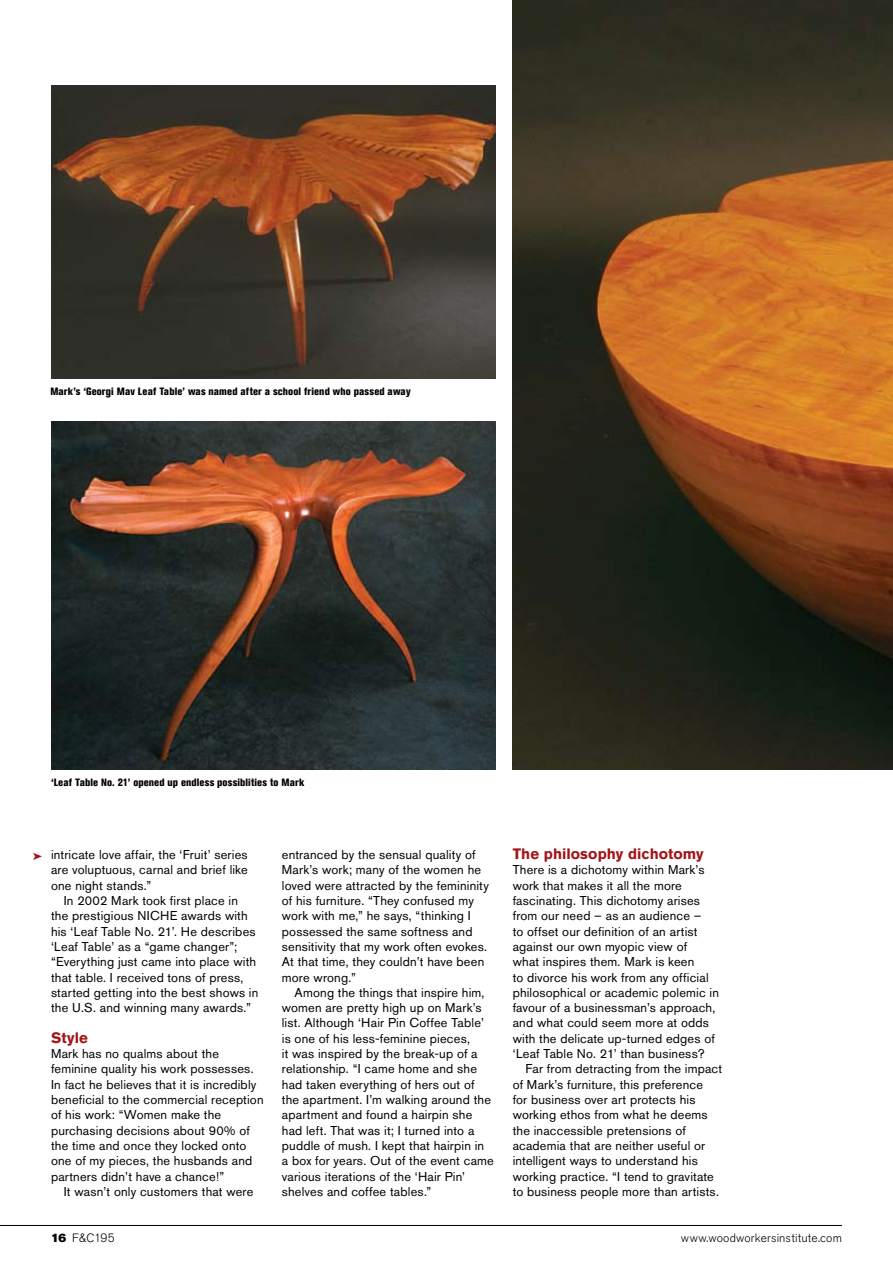
<style>
.page{position:relative;width:893px;height:1263px;background:#fff}
.page>*{position:absolute;margin:0;border:0;box-sizing:border-box;transform-origin:0 0}
.t1{font:700 15px "Akzidenz Grotesk BQ";letter-spacing:.005em;color:#a21418}
.t2{font:12.75px/15.3px "Akzidenz Grotesk BQ";letter-spacing:.015em;color:#000}
.t3{font:300 12px "Akzidenz Grotesk BQ";letter-spacing:.015em;color:#000}
.t4{font:800 10.5px "Akzidenz Grot Con BQ";letter-spacing:.01em;color:#000}
.s1{font-family:"Akzidenz Grotesk BQ Super";font-weight:400}
</style>
<div class="page">
<hr style="left:0;top:1225px;width:842px;height:1px;background:#000">
<img style="left:513px;top:0;width:380px;height:770px">
<img style="left:51px;top:85px;width:445px;height:293px">
<img style="left:51px;top:421px;width:445px;height:349px">
<p class="t4" style="left:50px;top:385px;width:362px">Mark’s ‘Georgi Mav Leaf Table’ was named after a school friend who passed away</p>
<p class="t4" style="left:51px;top:776px;width:255px">‘Leaf Table No. 21’ opened up endless possiblities to Mark</p>
<p class="t2" style="left:51px;top:847px;width:198px;text-align:justify">intricate love affair, the ‘Fruit’ series are voluptuous, carnal and brief like one night stands.”</p>
<p class="t2" style="left:51px;top:893px;width:209px;text-indent:13px">In 2002 Mark took first place in the prestigious NICHE awards with his ‘Leaf Table No. 21’. He describes ‘Leaf Table’ as a “game changer”; “Everything just came into place with that table. I received tons of press, started getting into the best shows in the U.S. and winning many awards.”</p>
<p class="t1" style="left:51px;top:1029px;width:38px">Style</p>
<p class="t2" style="left:51px;top:1046px;width:214px">Mark has no qualms about the feminine quality his work possesses.<br>In fact he believes that it is incredibly beneficial to the commercial reception of his work: “Women make the purchasing decisions about 90% of the time and once they locked onto one of my pieces, the husbands and partners didn’t have a chance!”</p>
<p class="t2" style="left:64px;top:1184px;width:191px">It wasn’t only customers that were</p>
<p class="t2" style="left:282px;top:847px;width:209px">entranced by the sensual quality of<br>Mark’s work; many of the women he loved were attracted by the femininity of his furniture. “They confused my work with me,” he says, “thinking I possessed the same softness and sensitivity that my work often evokes.<br>At that time, they couldn’t have been more wrong.”</p>
<p class="t2" style="left:282px;top:985px;width:214px;text-indent:13px">Among the things that inspire him, women are pretty high up on Mark’s list. Although ‘Hair Pin Coffee Table’ is one of his less-feminine pieces,<br>it was inspired by the break-up of a relationship. “I came home and she had taken everything of hers out of the apartment. I’m walking around the apartment and found a hairpin she had left. That was it; I turned into a puddle of mush. I kept that hairpin in<br>a box for years. Out of the event came various iterations of the ‘Hair Pin’ shelves and coffee tables.”</p>
<p class="t1" style="left:513px;top:845px;width:193px">The philosophy dichotomy</p>
<p class="t2" style="left:513px;top:862px;width:208px">There is a dichotomy within Mark’s work that makes it all the more fascinating. This dichotomy arises from our need – as an audience –<br>to offset our definition of an artist against our own myopic view of<br>what inspires them. Mark is keen<br>to divorce his work from any official philosophical or academic polemic in favour of a businessman’s approach, and what could seem more at odds with the delicate up-turned edges of ‘Leaf Table No. 21’ than business?</p>
<p class="t2" style="left:513px;top:1061px;width:211px;text-indent:13px">Far from detracting from the impact of Mark’s furniture, this preference<br>for business over art protects his working ethos from what he deems the inaccessible pretensions of academia that are neither useful or intelligent ways to understand his working practice. “I tend to gravitate to business people more than artists.</p>
<p class="t3" style="left:51px;top:1231px;width:65px"><span class="s1">16</span> F&amp;C195</p>
<p class="t3" style="left:681px;top:1231px;width:162px">www.woodworkersinstitute.com</p>
</div>
